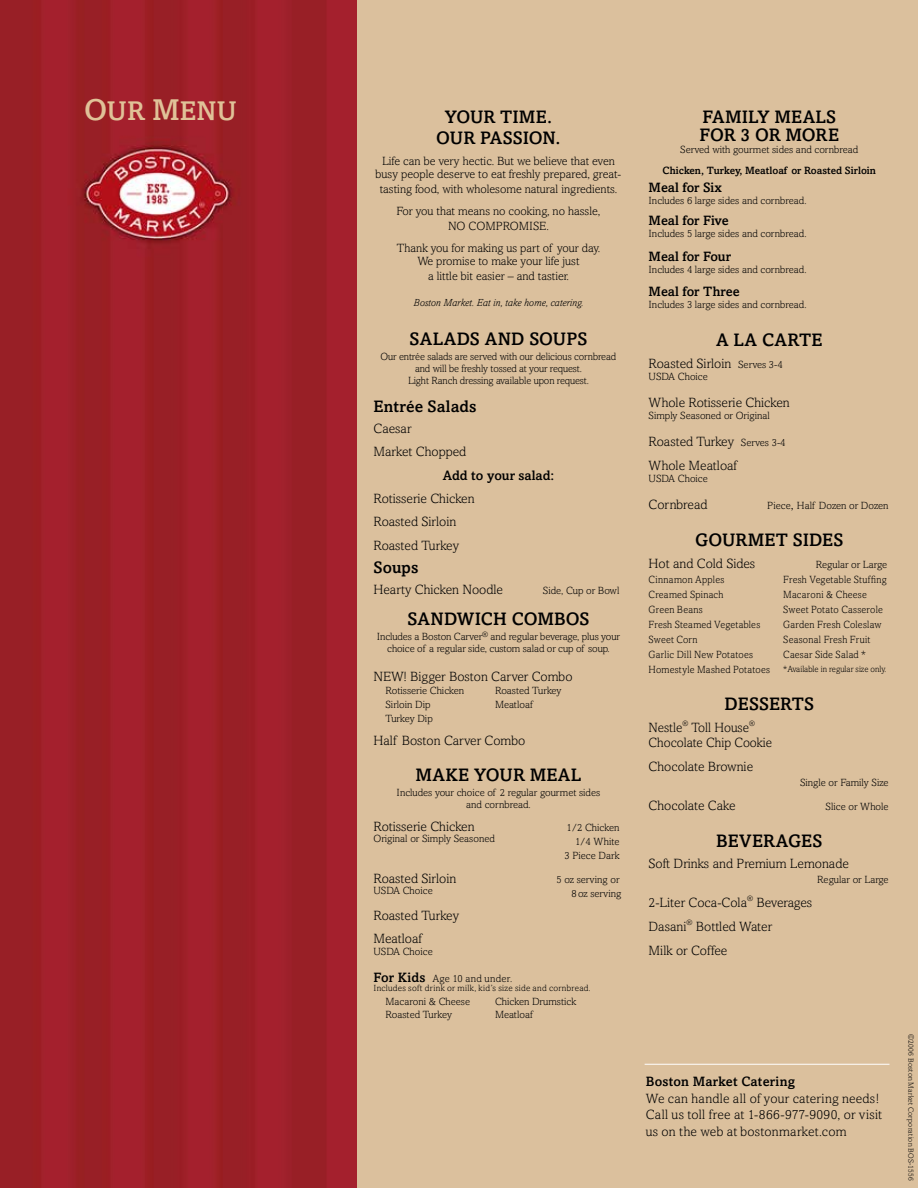
<style>
.page{position:relative;width:918px;height:1188px;background:#fff}
.page>*{position:absolute;margin:0;border:0;box-sizing:border-box;transform-origin:0 0}
.t1{font:500 27px "Amasis";color:#e0c298}
.t2{font:500 18px/21px "Amasis";letter-spacing:.005em;color:#000;text-align:center}
.t3{font:500 16.5px "Amasis";letter-spacing:.01em;color:#000}
.t4{font:300 13.5px/23.2px "Amasis";color:#000}
.t5{font:500 13.5px "Amasis";color:#000}
.t6{font:300 12px/21.8px "Amasis";color:#000;text-align:center}
.t7{font:300 10.5px/12px "Amasis";color:#000;text-align:center}
.t8{font:300 10.5px/15px "Amasis";letter-spacing:.025em;color:#000;scale:.95 1}
.t9{font:300 10.5px/15px "Amasis";letter-spacing:.02em;color:#000;scale:.95 1}
.t10{font:500 10.5px "Amasis";color:#000}
.t11{font:italic 300 10.5px "Amasis";color:#000}
.t12{font:300 10.5px "Amasis";letter-spacing:.02em;color:#000}
.t13{font:300 9px "Amasis";letter-spacing:.02em;color:#000}
.t14{font:300 9px "Amasis";color:#000;scale:.95 1}
.t15{font:300 7.5px "Amasis";letter-spacing:.025em;color:#000}
.s1{font-size:30px}
.s2{font-weight:500;font-size:13.5px}
.s3{font-size:10.5px}
.s4{font-size:13.5px}
</style>
<div class="page">
<div style="left:0;top:0;width:357px;height:1188px;background:#9c1f26"></div>
<div style="left:357px;top:0;width:561px;height:1188px;background:#dbc09d"></div>
<hr style="left:645px;top:1064px;width:245px;height:1px;background:#fff">
<h1 class="t1" style="left:84px;top:95px;width:154px"><span class="s1">O</span>UR <span class="s1">M</span>ENU</h1>
<h2 class="t2" style="left:436px;top:107px;width:126px">YOUR TIME.<br>OUR PASSION.</h2>
<p class="t6" style="left:376px;top:154px;width:247px;line-height:13.5px">Life can be very hectic. But we believe that even busy people deserve to eat freshly prepared, great-</p>
<p class="t6" style="left:380px;top:178px;width:239px">tasting food, with wholesome natural ingredients.<br>For you that means no cooking, no hassle,</p>
<p class="t6" style="left:397px;top:215px;width:205px">NO COMPROMISE.<br>Thank you for making us part of your day.</p>
<p class="t6" style="left:417px;top:254px;width:164px;line-height:15px">We promise to make your life just a little bit easier – and tastier.</p>
<p class="t11" style="left:413px;top:297px;width:172px">Boston Market. Eat in, take home, catering.</p>
<h2 class="t2" style="left:410px;top:328px;width:179px">SALADS AND SOUPS</h2>
<p class="t7" style="left:381px;top:350px;width:237px">Our entrée salads are served with our delicious cornbread and will be freshly tossed at your request.<br>Light Ranch dressing available upon request.</p>
<h3 class="t3" style="left:374px;top:397px;width:105px">Entrée Salads</h3>
<p class="t4" style="left:374px;top:417px;width:94px">Caesar<br>Market Chopped</p>
<p class="t5" style="left:443px;top:467px;width:113px">Add to your salad:</p>
<p class="t4" style="left:374px;top:487px;width:103px">Rotisserie Chicken<br>Roasted Sirloin<br>Roasted Turkey</p>
<h3 class="t3" style="left:374px;top:557px;width:46px">Soups</h3>
<p class="t4" style="left:374px;top:578px;width:131px">Hearty Chicken Noodle</p>
<p class="t7" style="left:543px;top:584px;width:78px">Side, Cup or Bowl</p>
<h2 class="t2" style="left:407px;top:608px;width:184px">SANDWICH COMBOS</h2>
<p class="t7" style="left:377px;top:631px;width:245px">Includes a Boston Carver<sup>®</sup> and regular beverage, plus your choice of a regular side, custom salad or cup of soup.</p>
<p class="t4" style="left:373px;top:665px;width:201px">NEW! Bigger Boston Carver Combo</p>
<p class="t7" style="left:386px;top:685px;width:80px">Rotisserie Chicken</p>
<p class="t7" style="left:495px;top:685px;width:68px">Roasted Turkey</p>
<p class="t7" style="left:386px;top:698px;width:47px">Sirloin Dip</p>
<p class="t7" style="left:495px;top:698px;width:39px">Meatloaf</p>
<p class="t7" style="left:386px;top:713px;width:49px">Turkey Dip</p>
<p class="t4" style="left:373px;top:729px;width:153px">Half Boston Carver Combo</p>
<h2 class="t2" style="left:416px;top:764px;width:167px">MAKE YOUR MEAL</h2>
<p class="t7" style="left:397px;top:786px;width:205px">Includes your choice of 2 regular gourmet sides and cornbread.</p>
<p class="t4" style="left:373px;top:815px;width:98px">Rotisserie Chicken</p>
<p class="t7" style="left:567px;top:821px;width:54px">1/2 Chicken</p>
<p class="t7" style="left:373px;top:833px;width:123px">Original or Simply Seasoned</p>
<p class="t7" style="left:564px;top:834px;width:57px;line-height:14.2px;text-align:right">1/4 White<br>3 Piece Dark</p>
<p class="t4" style="left:373px;top:866px;width:84px">Roasted Sirloin</p>
<p class="t7" style="left:556px;top:873px;width:65px">5 oz serving or</p>
<p class="t7" style="left:373px;top:884px;width:61px">USDA Choice</p>
<p class="t7" style="left:572px;top:887px;width:51px">8 oz serving</p>
<p class="t4" style="left:373px;top:904px;width:87px">Roasted Turkey<br>Meatloaf</p>
<p class="t7" style="left:373px;top:946px;width:61px">USDA Choice</p>
<p class="t12" style="left:373px;top:972px;width:140px"><span class="s2">For Kids</span> Age 10 and under.</p>
<p class="t13" style="left:373px;top:983px;width:219px">Includes soft drink or milk, kid’s size side and cornbread.</p>
<p class="t7" style="left:386px;top:995px;width:86px">Macaroni &amp; Cheese</p>
<p class="t7" style="left:495px;top:995px;width:83px">Chicken Drumstick</p>
<p class="t7" style="left:386px;top:1009px;width:68px">Roasted Turkey</p>
<p class="t7" style="left:495px;top:1009px;width:39px">Meatloaf</p>
<h2 class="t2" style="left:700px;top:108px;width:141px;line-height:18px;text-align:left">FAMILY MEALS<br>FOR 3 OR MORE</h2>
<p class="t7" style="left:680px;top:144px;width:180px">Served with gourmet sides and cornbread</p>
<p class="t10" style="left:663px;top:164px;width:215px">Chicken, Turkey, Meatloaf or Roasted Sirloin</p>
<p class="t5" style="left:649px;top:179px;width:75px">Meal for Six</p>
<p class="t7" style="left:649px;top:194px;width:159px">Includes 6 large sides and cornbread.</p>
<p class="t5" style="left:649px;top:213px;width:82px">Meal for Five</p>
<p class="t7" style="left:649px;top:228px;width:159px">Includes 5 large sides and cornbread.</p>
<p class="t5" style="left:649px;top:248px;width:84px">Meal for Four</p>
<p class="t7" style="left:649px;top:263px;width:159px">Includes 4 large sides and cornbread.</p>
<p class="t5" style="left:649px;top:283px;width:93px">Meal for Three</p>
<p class="t7" style="left:649px;top:298px;width:159px">Includes 3 large sides and cornbread.</p>
<h2 class="t2" style="left:716px;top:329px;width:108px">A LA CARTE</h2>
<p class="t4" style="left:649px;top:352px;width:136px">Roasted Sirloin <span class="s3">Serves 3-4</span></p>
<p class="t7" style="left:649px;top:370px;width:61px">USDA Choice</p>
<p class="t4" style="left:649px;top:391px;width:143px">Whole Rotisserie Chicken</p>
<p class="t7" style="left:649px;top:409px;width:123px">Simply Seasoned or Original</p>
<p class="t4" style="left:649px;top:429px;width:138px;line-height:24px">Roasted Turkey <span class="s3">Serves 3-4<br></span>Whole Meatloaf</p>
<p class="t7" style="left:649px;top:472px;width:61px">USDA Choice</p>
<p class="t4" style="left:649px;top:493px;width:60px">Cornbread</p>
<p class="t7" style="left:767px;top:499px;width:123px">Piece<span class="s4">,</span> Half Dozen or Dozen</p>
<h2 class="t2" style="left:695px;top:529px;width:150px">GOURMET SIDES</h2>
<p class="t4" style="left:649px;top:552px;width:108px">Hot and Cold Sides</p>
<p class="t7" style="left:816px;top:559px;width:73px">Regular or Large</p>
<p class="t8" style="left:649px;top:572px;width:129px">Cinnamon Apples<br>Creamed Spinach<br>Green Beans<br>Fresh Steamed Vegetables<br>Sweet Corn<br>Garlic Dill New Potatoes<br>Homestyle Mashed Potatoes</p>
<h2 class="t2" style="left:725px;top:693px;width:91px">DESSERTS</h2>
<p class="t4" style="left:649px;top:720px;width:125px;line-height:15px">Nestle<sup>®</sup> Toll House<sup>®<br></sup>Chocolate Chip Cookie</p>
<p class="t4" style="left:649px;top:754px;width:106px">Chocolate Brownie</p>
<p class="t7" style="left:800px;top:776px;width:90px">Single or Family Size</p>
<p class="t4" style="left:649px;top:793px;width:89px">Chocolate Cake</p>
<p class="t7" style="left:826px;top:800px;width:65px">Slice or Whole</p>
<h2 class="t2" style="left:716px;top:830px;width:108px">BEVERAGES</h2>
<p class="t4" style="left:649px;top:852px;width:202px">Soft Drinks and Premium Lemonade</p>
<p class="t7" style="left:817px;top:874px;width:73px">Regular or Large</p>
<p class="t4" style="left:649px;top:891px;width:165px;line-height:24px">2-Liter Coca-Cola<sup>®</sup> Beverages<br>Dasani<sup>®</sup> Bottled Water<br>Milk or Coffee</p>
<p class="t9" style="left:783px;top:572px;width:110px">Fresh Vegetable Stuffing<br>Macaroni &amp; Cheese<br>Sweet Potato Casserole<br>Garden Fresh Coleslaw<br>Seasonal Fresh Fruit<br>Caesar Side Salad *</p>
<p class="t14" style="left:783px;top:664px;width:110px">*Available in regular size only.</p>
<p class="t5" style="left:646px;top:1074px;width:151px">Boston Market Catering</p>
<p class="t4" style="left:646px;top:1090px;width:238px;line-height:16.5px">We can handle all of your catering needs!<br>Call us toll free at 1-866-977-9090, or visit us on the web at bostonmarket.com</p>
<p class="t15" style="left:915px;top:1034px;width:148px;rotate:90deg">©2006 Boston Market Corporation BOS-1556</p>
</div>
